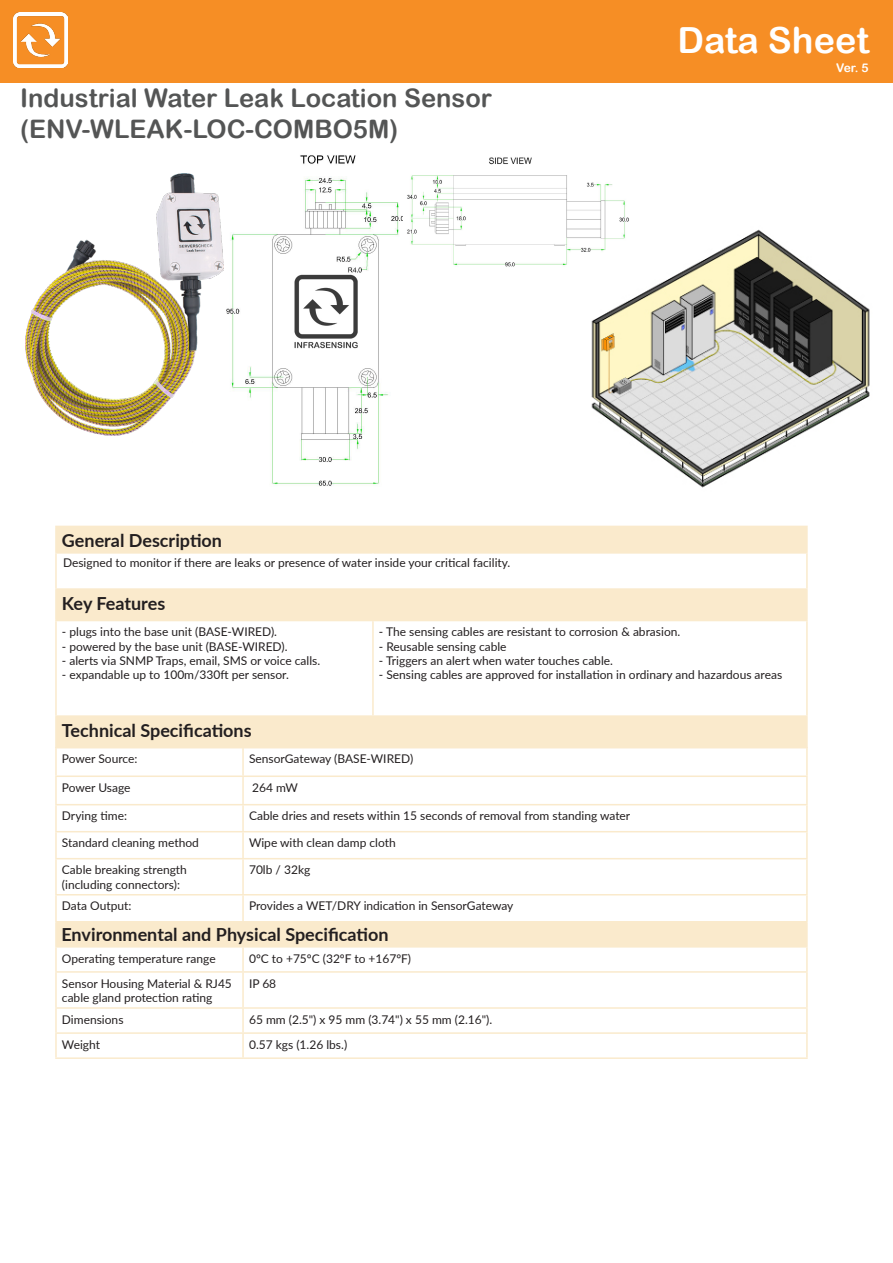
<style>
.page{position:relative;width:893px;height:1263px;background:#fff}
.page>*{position:absolute;margin:0;border:0;box-sizing:border-box;transform-origin:0 0}
.t1{font:36px "Arial Rounded MT Bold";color:#fff}
.Section_Titles{font:25.5px/30.6px "Arial Rounded MT Bold";color:#545555}
.t2{font:700 18px "Lato";color:#231f20}
.Text_Body{font:12px/14.4px "Lato";color:#231f20}
.t3{font:12px "Arial Rounded MT Bold";color:#fff}
</style>
<div class="page">
<div style="left:0;top:0;width:893px;height:83px;background:#f68e25"></div>
<img style="left:13px;top:12px;width:55px;height:55px">
<svg style="left:57px;top:527px;width:749px;height:220px"></svg>
<hr style="left:806px;top:554px;width:2px;height:34px;background:#faeacc">
<hr style="left:55px;top:621px;width:2px;height:94px;background:#faeacc">
<hr style="left:372px;top:621px;width:2px;height:94px;background:#faeacc">
<hr style="left:806px;top:621px;width:2px;height:94px;background:#faeacc">
<hr style="left:55px;top:715px;width:318px;height:2px;background:#faeacc">
<hr style="left:55px;top:717px;width:2px;height:30px;background:#faeacc">
<hr style="left:373px;top:715px;width:435px;height:2px;background:#faeacc">
<hr style="left:372px;top:717px;width:2px;height:30px;background:#faeacc">
<hr style="left:806px;top:717px;width:2px;height:30px;background:#faeacc">
<hr style="left:55px;top:527px;width:2px;height:25px;background:#faeacc">
<hr style="left:806px;top:527px;width:2px;height:25px;background:#faeacc">
<hr style="left:55px;top:552px;width:318px;height:2px;background:#faeacc">
<hr style="left:373px;top:552px;width:435px;height:2px;background:#faeacc">
<hr style="left:55px;top:526px;width:318px;height:1px;background:#faeacc">
<hr style="left:373px;top:526px;width:435px;height:1px;background:#faeacc">
<hr style="left:372px;top:554px;width:2px;height:34px;background:#fff">
<hr style="left:55px;top:554px;width:2px;height:34px;background:#faeacc">
<hr style="left:55px;top:588px;width:318px;height:2px;background:#faeacc">
<hr style="left:55px;top:590px;width:2px;height:30px;background:#faeacc">
<hr style="left:55px;top:620px;width:318px;height:1px;background:#faeacc">
<hr style="left:373px;top:588px;width:435px;height:2px;background:#faeacc">
<hr style="left:372px;top:590px;width:2px;height:30px;background:#faeacc">
<hr style="left:806px;top:590px;width:2px;height:30px;background:#faeacc">
<hr style="left:373px;top:620px;width:435px;height:1px;background:#faeacc">
<div style="left:57px;top:922px;width:749px;height:24px;background:#faeacc"></div>
<hr style="left:55px;top:747px;width:188px;height:1px;background:#faeacc">
<hr style="left:55px;top:748px;width:2px;height:27px;background:#faeacc">
<hr style="left:243px;top:747px;width:565px;height:1px;background:#faeacc">
<hr style="left:242px;top:748px;width:2px;height:27px;background:#faeacc">
<hr style="left:806px;top:748px;width:2px;height:27px;background:#faeacc">
<hr style="left:55px;top:775px;width:188px;height:2px;background:#faeacc">
<hr style="left:55px;top:777px;width:2px;height:27px;background:#faeacc">
<hr style="left:243px;top:775px;width:565px;height:2px;background:#faeacc">
<hr style="left:242px;top:777px;width:2px;height:27px;background:#faeacc">
<hr style="left:806px;top:777px;width:2px;height:27px;background:#faeacc">
<hr style="left:55px;top:804px;width:188px;height:1px;background:#faeacc">
<hr style="left:55px;top:805px;width:2px;height:26px;background:#faeacc">
<hr style="left:243px;top:804px;width:565px;height:1px;background:#faeacc">
<hr style="left:242px;top:805px;width:2px;height:26px;background:#faeacc">
<hr style="left:806px;top:805px;width:2px;height:26px;background:#faeacc">
<hr style="left:55px;top:831px;width:188px;height:1px;background:#faeacc">
<hr style="left:55px;top:832px;width:2px;height:26px;background:#faeacc">
<hr style="left:243px;top:831px;width:565px;height:1px;background:#faeacc">
<hr style="left:242px;top:832px;width:2px;height:26px;background:#faeacc">
<hr style="left:806px;top:832px;width:2px;height:26px;background:#faeacc">
<hr style="left:55px;top:858px;width:188px;height:1px;background:#faeacc">
<hr style="left:55px;top:859px;width:2px;height:35px;background:#faeacc">
<hr style="left:243px;top:858px;width:565px;height:1px;background:#faeacc">
<hr style="left:242px;top:859px;width:2px;height:35px;background:#faeacc">
<hr style="left:806px;top:859px;width:2px;height:35px;background:#faeacc">
<hr style="left:55px;top:894px;width:188px;height:1px;background:#faeacc">
<hr style="left:55px;top:895px;width:2px;height:26px;background:#faeacc">
<hr style="left:243px;top:894px;width:565px;height:1px;background:#faeacc">
<hr style="left:242px;top:895px;width:2px;height:26px;background:#faeacc">
<hr style="left:806px;top:895px;width:2px;height:26px;background:#faeacc">
<hr style="left:55px;top:921px;width:188px;height:1px;background:#faeacc">
<hr style="left:55px;top:922px;width:2px;height:24px;background:#faeacc">
<hr style="left:243px;top:921px;width:565px;height:1px;background:#faeacc">
<hr style="left:242px;top:922px;width:2px;height:24px;background:#faeacc">
<hr style="left:806px;top:922px;width:2px;height:24px;background:#faeacc">
<hr style="left:55px;top:946px;width:188px;height:1px;background:#faeacc">
<hr style="left:55px;top:947px;width:2px;height:24px;background:#faeacc">
<hr style="left:243px;top:946px;width:565px;height:1px;background:#faeacc">
<hr style="left:242px;top:947px;width:2px;height:24px;background:#faeacc">
<hr style="left:806px;top:947px;width:2px;height:24px;background:#faeacc">
<hr style="left:55px;top:971px;width:188px;height:2px;background:#faeacc">
<hr style="left:55px;top:973px;width:2px;height:34px;background:#faeacc">
<hr style="left:243px;top:971px;width:565px;height:2px;background:#faeacc">
<hr style="left:242px;top:973px;width:2px;height:34px;background:#faeacc">
<hr style="left:806px;top:973px;width:2px;height:34px;background:#faeacc">
<hr style="left:55px;top:1007px;width:188px;height:2px;background:#faeacc">
<hr style="left:55px;top:1009px;width:2px;height:23px;background:#faeacc">
<hr style="left:243px;top:1007px;width:565px;height:2px;background:#faeacc">
<hr style="left:242px;top:1009px;width:2px;height:23px;background:#faeacc">
<hr style="left:806px;top:1009px;width:2px;height:23px;background:#faeacc">
<hr style="left:55px;top:1032px;width:188px;height:2px;background:#faeacc">
<hr style="left:55px;top:1034px;width:2px;height:23px;background:#faeacc">
<hr style="left:243px;top:1032px;width:565px;height:2px;background:#faeacc">
<hr style="left:242px;top:1034px;width:2px;height:23px;background:#faeacc">
<hr style="left:806px;top:1034px;width:2px;height:23px;background:#faeacc">
<hr style="left:55px;top:1057px;width:188px;height:2px;background:#faeacc">
<hr style="left:243px;top:1057px;width:565px;height:2px;background:#faeacc">
<div style="left:514px;top:362px;width:18px;height:12px;border:2px solid #fff;border-radius:50%"></div>
<img style="left:226px;top:155px;width:177px;height:331px">
<img style="left:591px;top:229px;width:279px;height:259px">
<img style="left:407px;top:157px;width:226px;height:117px">
<img style="left:25px;top:174px;width:198px;height:262px">
<p class="t1" style="left:678px;top:19px;width:193px">Data Sheet</p>
<p class="Section_Titles" style="left:20px;top:82px;width:473px">Industrial Water Leak Location Sensor (ENV-WLEAK-LOC-COMBO5M)</p>
<p class="t3" style="left:836px;top:61px;width:34px">Ver. 5</p>
<p class="t2" style="left:62px;top:527px;width:162px">General Description</p>
<p class="Text_Body" style="left:63px;top:555px;width:449px">Designed to monitor if there are leaks or presence of water inside your critical facility.</p>
<p class="t2" style="left:62px;top:590px;width:105px">Key Features</p>
<p class="Text_Body" style="left:62px;top:624px;width:217px">- plugs into the base unit (BASE-WIRED).</p>
<p class="Text_Body" style="left:62px;top:638px;width:227px">- powered by the base unit (BASE-WIRED).</p>
<p class="Text_Body" style="left:62px;top:653px;width:260px">- alerts via SNMP Traps, email, SMS or voice calls.</p>
<p class="Text_Body" style="left:62px;top:667px;width:228px">- expandable up to 100m/330ft per sensor.</p>
<p class="t2" style="left:62px;top:717px;width:191px">Technical Specifications</p>
<p class="Text_Body" style="left:379px;top:624px;width:303px">- The sensing cables are resistant to corrosion &amp; abrasion.</p>
<p class="Text_Body" style="left:379px;top:638px;width:129px">- Reusable sensing cable</p>
<p class="Text_Body" style="left:379px;top:653px;width:236px">- Triggers an alert when water touches cable.</p>
<p class="Text_Body" style="left:379px;top:667px;width:405px">- Sensing cables are approved for installation in ordinary and hazardous areas</p>
<p class="Text_Body" style="left:62px;top:751px;width:77px">Power Source:</p>
<p class="Text_Body" style="left:249px;top:751px;width:166px">SensorGateway (BASE-WIRED)</p>
<p class="Text_Body" style="left:62px;top:780px;width:70px">Power Usage</p>
<p class="Text_Body" style="left:252px;top:780px;width:47px">264 mW</p>
<p class="Text_Body" style="left:62px;top:808px;width:67px">Drying time:</p>
<p class="Text_Body" style="left:249px;top:808px;width:383px">Cable dries and resets within 15 seconds of removal from standing water</p>
<p class="Text_Body" style="left:62px;top:835px;width:138px">Standard cleaning method</p>
<p class="Text_Body" style="left:249px;top:835px;width:148px">Wipe with clean damp cloth</p>
<p class="Text_Body" style="left:62px;top:862px;width:126px">Cable breaking strength (including connectors):</p>
<p class="Text_Body" style="left:249px;top:862px;width:63px">70lb / 32kg</p>
<p class="Text_Body" style="left:62px;top:898px;width:71px">Data Output:</p>
<p class="Text_Body" style="left:249px;top:898px;width:266px">Provides a WET/DRY indication in SensorGateway</p>
<p class="t2" style="left:62px;top:921px;width:329px">Environmental and Physical Specification</p>
<p class="Text_Body" style="left:62px;top:950px;width:155px">Operating temperature range</p>
<p class="Text_Body" style="left:249px;top:950px;width:164px">0ºC to +75ºC (32ºF to +167ºF)</p>
<p class="Text_Body" style="left:62px;top:975px;width:171px">Sensor Housing Material &amp; RJ45 cable gland protection rating</p>
<p class="Text_Body" style="left:249px;top:975px;width:29px">IP 68</p>
<p class="Text_Body" style="left:62px;top:1011px;width:63px">Dimensions</p>
<p class="Text_Body" style="left:249px;top:1011px;width:245px">65 mm (2.5") x 95 mm (3.74") x 55 mm (2.16").</p>
<p class="Text_Body" style="left:62px;top:1037px;width:40px">Weight</p>
<p class="Text_Body" style="left:249px;top:1037px;width:100px">0.57 kgs (1.26 lbs.)</p>
</div>
